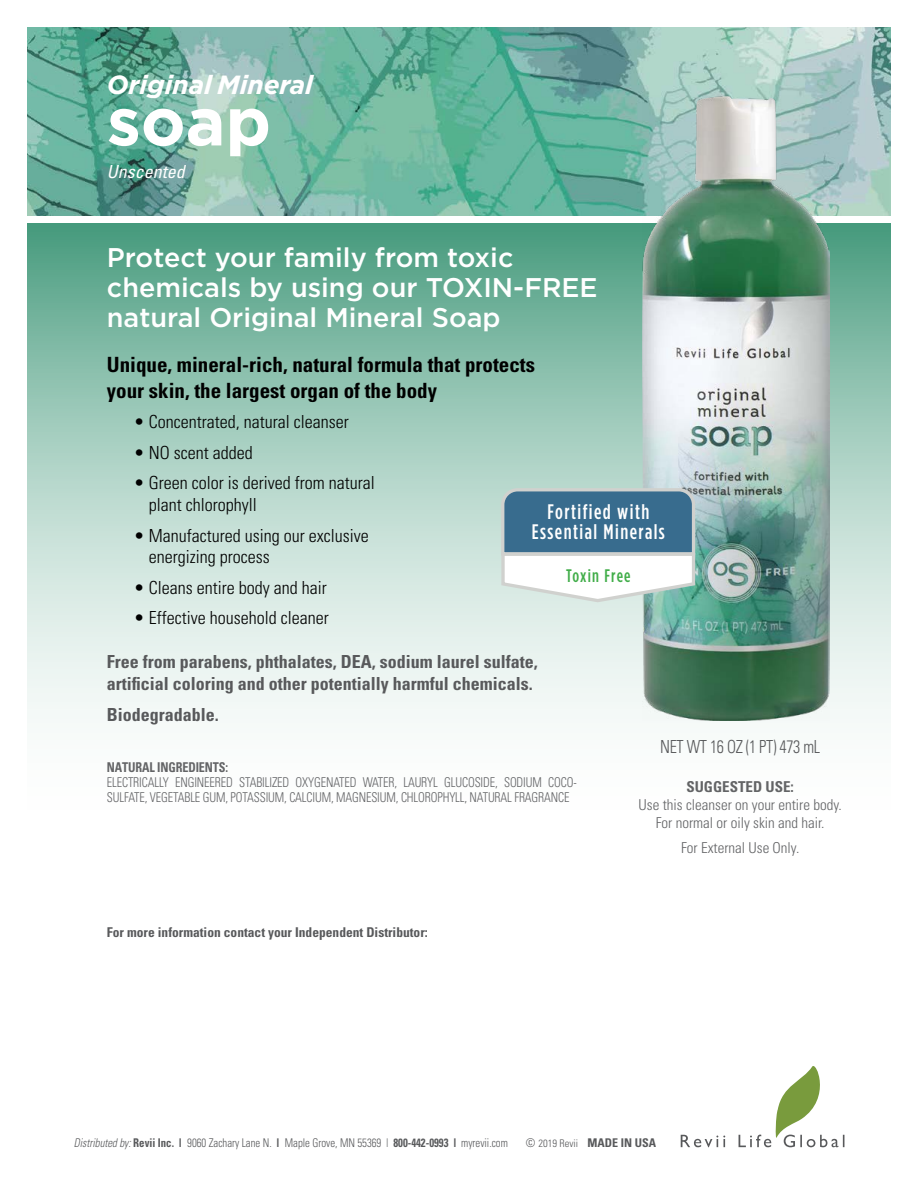
<style>
.page{position:relative;width:918px;height:1188px;background:#fff}
.page>*{position:absolute;margin:0;border:0;box-sizing:border-box;transform-origin:0 0}
.t1{font:700 67.5px "Gotham";color:#fff}
.t2{font:500 27px/30px "Gotham";color:#fff}
.t3{font:italic 700 26.25px "Gotham";letter-spacing:-.005em;color:#fff}
.t4{font:700 condensed 21px/25.2px "Univers";color:#000}
.t5{font:500 21px/19.8px "Gotham Condensed";letter-spacing:.07em;color:#fff;text-align:center}
.t6{font:500 18.15px "Gotham Condensed";letter-spacing:.06em;color:#41ad49}
.t7{font:300 condensed 18px/21.6px "Univers";color:#000}
.t8{font:700 condensed 18px/21.6px "Univers";color:#58595b}
.t9{font:300 condensed 18px "Univers";letter-spacing:-.02em;color:#58595b;scale:.9 1}
.t10{font:italic condensed 18px "Univers";color:#fff}
.t11{font:300 condensed 15px/18px "Univers";color:#636466;text-align:center}
.t12{font:700 condensed 15px "Univers";color:#636466}
.t13{font:300 condensed 13.5px/15px "Univers";letter-spacing:-.01em;color:#636466;scale:.9 1}
.t14{font:700 condensed 13.5px "Univers";color:#58595b}
.t15{font:700 condensed 13.5px "Univers";letter-spacing:-.01em;color:#636466;scale:.9 1}
.t16{font:300 condensed 12px "Univers";color:#58595b;scale:.9 1}
.t17{font:300 condensed 10.5px "Univers";color:#58595b}
.s1{font-style:italic}
.s2{font-weight:700}
.s3{font-size:12px}
.s4{font-weight:700;font-size:12px}
</style>
<div class="page">
<svg style="left:27px;top:223px;width:864px;height:498px;background:#a9d0c2"></svg>
<img style="left:27px;top:27px;width:864px;height:189px">
<img style="left:642px;top:95px;width:188px;height:625px">
<svg style="left:681px;top:1066px;width:163px;height:81px"></svg>
<svg style="left:499px;top:487px;width:198px;height:117px"></svg>
<h3 class="t3" style="left:107px;top:68px;width:208px">Original Mineral</h3>
<h1 class="t1" style="left:107px;top:77px;width:166px">soap</h1>
<p class="t10" style="left:107px;top:161px;width:79px">Unscented</p>
<h2 class="t2" style="left:107px;top:242px;width:492px">Protect your family from toxic chemicals by using our TOXIN-FREE natural Original Mineral Soap</h2>
<p class="t4" style="left:107px;top:352px;width:430px">Unique, mineral-rich, natural formula that protects your skin, the largest organ of the body</p>
<p class="t7" style="left:134px;top:411px;width:216px">• Concentrated, natural cleanser</p>
<p class="t7" style="left:134px;top:441px;width:120px">• NO scent added</p>
<p class="t7" style="left:149px;top:472px;width:227px;text-indent:-15px">• Green color is derived from natural plant chlorophyll</p>
<p class="t7" style="left:149px;top:524px;width:221px;text-indent:-15px">• Manufactured using our exclusive energizing process</p>
<p class="t7" style="left:134px;top:576px;width:194px">• Cleans entire body and hair</p>
<p class="t7" style="left:134px;top:607px;width:196px">• Effective household cleaner</p>
<p class="t8" style="left:107px;top:651px;width:432px">Free from parabens, phthalates, DEA, sodium laurel sulfate, artificial coloring and other potentially harmful chemicals.</p>
<p class="t8" style="left:107px;top:703px;width:113px">Biodegradable.</p>
<p class="t5" style="left:532px;top:501px;width:135px">Fortified with<br>Essential Minerals</p>
<p class="t6" style="left:566px;top:566px;width:66px">Toxin Free</p>
<p class="t15" style="left:107px;top:759px;width:136px">NATURAL INGREDIENTS:</p>
<p class="t13" style="left:107px;top:774px;width:524px">ELECTRICALLY ENGINEERED STABILIZED OXYGENATED WATER, LAURYL GLUCOSIDE, SODIUM COCO-<br>SULFATE, VEGETABLE GUM, POTASSIUM, CALCIUM, MAGNESIUM, CHLOROPHYLL, NATURAL FRAGRANCE</p>
<p class="t14" style="left:107px;top:924px;width:322px">For more information contact your Independent Distributor:</p>
<p class="t9" style="left:660px;top:736px;width:179px">NET WT 16 OZ (1 PT) 473 mL</p>
<p class="t12" style="left:686px;top:778px;width:109px">SUGGESTED USE:</p>
<p class="t11" style="left:639px;top:796px;width:205px">Use this cleanser on your entire body.<br>For normal or oily skin and hair.</p>
<p class="t11" style="left:681px;top:839px;width:120px">For External Use Only.</p>
<p class="t16" style="left:74px;top:1136px;width:484px"><span class="s1">Distributed by:</span> <span class="s2">Revii Inc. |</span> 9060 Zachary Lane N. <span class="s2">|</span> Maple Grove, MN 55369 | <span class="s2">800-442-0993 |</span> myrevii.com</p>
<p class="t17" style="left:526px;top:1137px;width:132px"><span class="s3">©</span> 2019 Revii <span class="s4">MADE IN USA</span></p>
</div>
